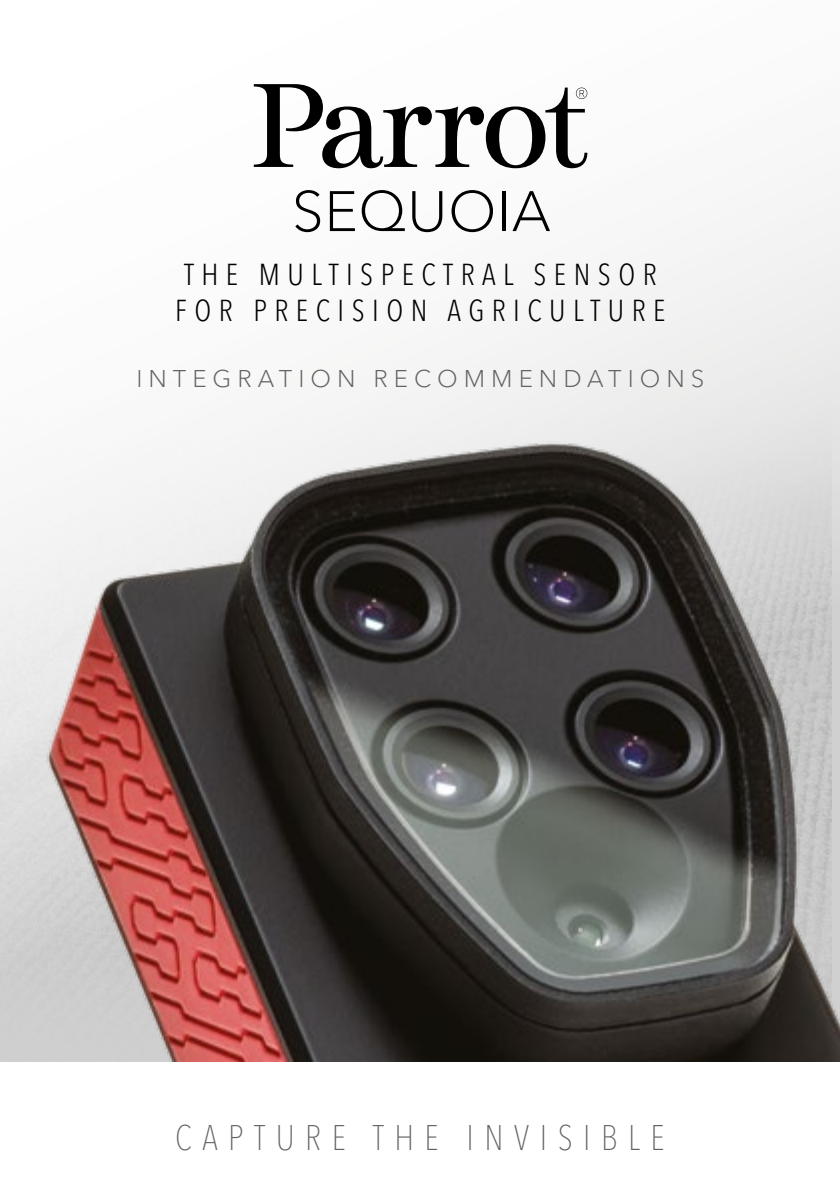
<style>
.page{position:relative;width:840px;height:1191px;background:#fff}
.page>*{position:absolute;margin:0;border:0;box-sizing:border-box;transform-origin:0 0}
.t1{font:300 56.4px "Avenir Next LT Pro";letter-spacing:.01em;color:#000}
.t2{font:100 condensed 35.2px "Avenir Next LT Pro";letter-spacing:.3em;color:#646363}
.t3{font:300 condensed 30px "Avenir Next LT Pro";letter-spacing:.25em;color:#000}
.t4{font:300 24px "Avenir Next LT Pro";letter-spacing:.25em;color:#646363}
</style>
<div class="page">
<img style="left:0;top:192px;width:839px;height:869px">
<svg style="left:254px;top:84px;width:333px;height:84px"></svg>
<p class="t1" style="left:292px;top:178px;width:260px">SEQUOIA</p>
<p class="t3" style="left:184px;top:256px;width:474px">THE MULTISPECTRAL SENSOR</p>
<p class="t3" style="left:175px;top:292px;width:491px">FOR PRECISION AGRICULTURE</p>
<p class="t4" style="left:136px;top:364px;width:569px">INTEGRATION RECOMMENDATIONS</p>
<p class="t2" style="left:175px;top:1117px;width:490px">CAPTURE THE INVISIBLE</p>
</div>
